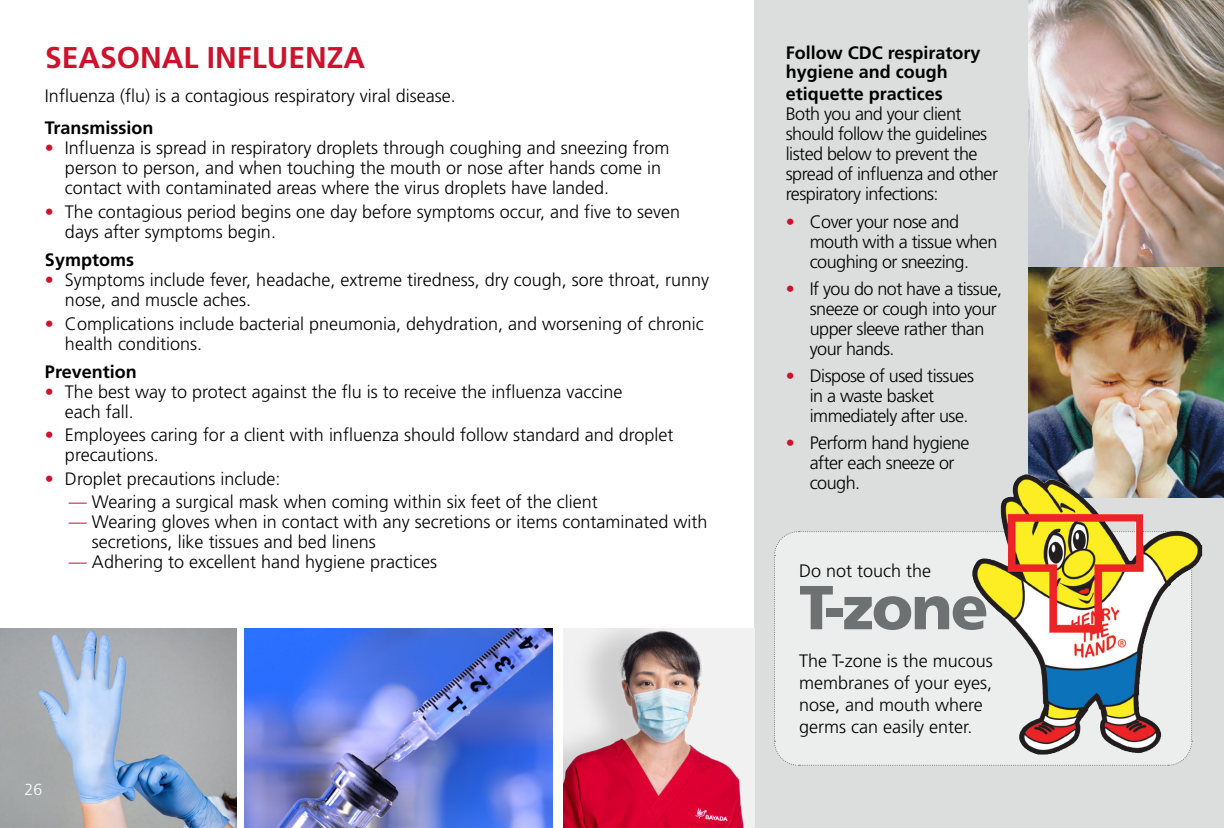
<style>
.page{position:relative;width:1224px;height:828px;background:#fff}
.page>*{position:absolute;margin:0;border:0;box-sizing:border-box;transform-origin:0 0}
.t1{font:900 62px "Frutiger LT Pro";color:#6e7171}
.t2{font:700 30px "Frutiger LT Pro";color:#cd122d}
.t3{font:300 18px/20px "Frutiger LT Pro";color:#000}
.t4{font:300 18px/20px "Frutiger LT Pro";letter-spacing:-.03em;color:#000}
.t5{font:700 18px/20px "Frutiger LT Pro";color:#000}
.t6{font:300 16px "Frutiger LT Pro";color:#fff}
.s1{color:#cd122d}
</style>
<div class="page">
<div style="left:755px;top:0;width:469px;height:828px;background:#dcdede"></div>
<img style="left:563px;top:629px;width:192px;height:199px">
<img style="left:245px;top:629px;width:308px;height:199px">
<img style="left:0;top:629px;width:236px;height:199px">
<svg style="left:774px;top:531px;width:419px;height:235px"></svg>
<img style="left:1028px;top:0;width:196px;height:498px">
<img style="left:972px;top:475px;width:52px;height:145px">
<h2 class="t2" style="left:45px;top:39px;width:322px">SEASONAL INFLUENZA</h2>
<p class="t3" style="left:45px;top:86px;width:412px">Influenza (flu) is a contagious respiratory viral disease.</p>
<p class="t5" style="left:45px;top:118px;width:110px">Transmission</p>
<p class="t3" style="left:65px;top:138px;width:606px;text-indent:-20px"><span class="s1">•</span> Influenza is spread in respiratory droplets through coughing and sneezing from person to person, and when touching the mouth or nose after hands come in contact with contaminated areas where the virus droplets have landed.</p>
<p class="t3" style="left:65px;top:202px;width:617px;text-indent:-20px"><span class="s1">•</span> The contagious period begins one day before symptoms occur, and five to seven days after symptoms begin.</p>
<p class="t5" style="left:45px;top:250px;width:91px">Symptoms</p>
<p class="t3" style="left:65px;top:270px;width:646px;text-indent:-20px"><span class="s1">•</span> Symptoms include fever, headache, extreme tiredness, dry cough, sore throat, runny nose, and muscle aches.</p>
<p class="t3" style="left:65px;top:313px;width:640px;text-indent:-20px"><span class="s1">•</span> Complications include bacterial pneumonia, dehydration, and worsening of chronic health conditions.</p>
<p class="t5" style="left:45px;top:361px;width:93px">Prevention</p>
<p class="t3" style="left:65px;top:381px;width:559px;text-indent:-20px"><span class="s1">•</span> The best way to protect against the flu is to receive the influenza vaccine each fall.</p>
<p class="t3" style="left:65px;top:425px;width:610px;text-indent:-20px"><span class="s1">•</span> Employees caring for a client with influenza should follow standard and droplet precautions.</p>
<p class="t3" style="left:45px;top:469px;width:237px"><span class="s1">•</span> Droplet precautions include:</p>
<p class="t3" style="left:69px;top:492px;width:530px"><span class="s1">—</span> Wearing a surgical mask when coming within six feet of the client</p>
<p class="t3" style="left:92px;top:512px;width:617px;text-indent:-23px"><span class="s1">—</span> Wearing gloves when in contact with any secretions or items contaminated with secretions, like tissues and bed linens</p>
<p class="t3" style="left:69px;top:552px;width:370px"><span class="s1">—</span> Adhering to excellent hand hygiene practices</p>
<p class="t6" style="left:24px;top:780px;width:19px">26</p>
<p class="t5" style="left:786px;top:42px;width:196px">Follow CDC respiratory hygiene and cough</p>
<p class="t5" style="left:786px;top:84px;width:159px">etiquette practices</p>
<p class="t4" style="left:786px;top:104px;width:214px">Both you and your client should follow the guidelines listed below to prevent the spread of influenza and other respiratory infections:</p>
<p class="t4" style="left:810px;top:212px;width:189px;text-indent:-24px"><span class="s1">•</span> Cover your nose and mouth with a tissue when coughing or sneezing.</p>
<p class="t4" style="left:810px;top:279px;width:194px;text-indent:-24px"><span class="s1">•</span> If you do not have a tissue, sneeze or cough into your upper sleeve rather than your hands.</p>
<p class="t4" style="left:810px;top:366px;width:166px;text-indent:-24px"><span class="s1">•</span> Dispose of used tissues in a waste basket immediately after use.</p>
<p class="t4" style="left:810px;top:433px;width:161px;text-indent:-24px"><span class="s1">•</span> Perform hand hygiene after each sneeze or cough.</p>
<p class="t3" style="left:799px;top:561px;width:134px">Do not touch the</p>
<h1 class="t1" style="left:799px;top:570px;width:191px">T-zone</h1>
<p class="t3" style="left:799px;top:650px;width:195px;line-height:22px">The T-zone is the mucous membranes of your eyes, nose, and mouth where germs can easily enter.</p>
</div>
